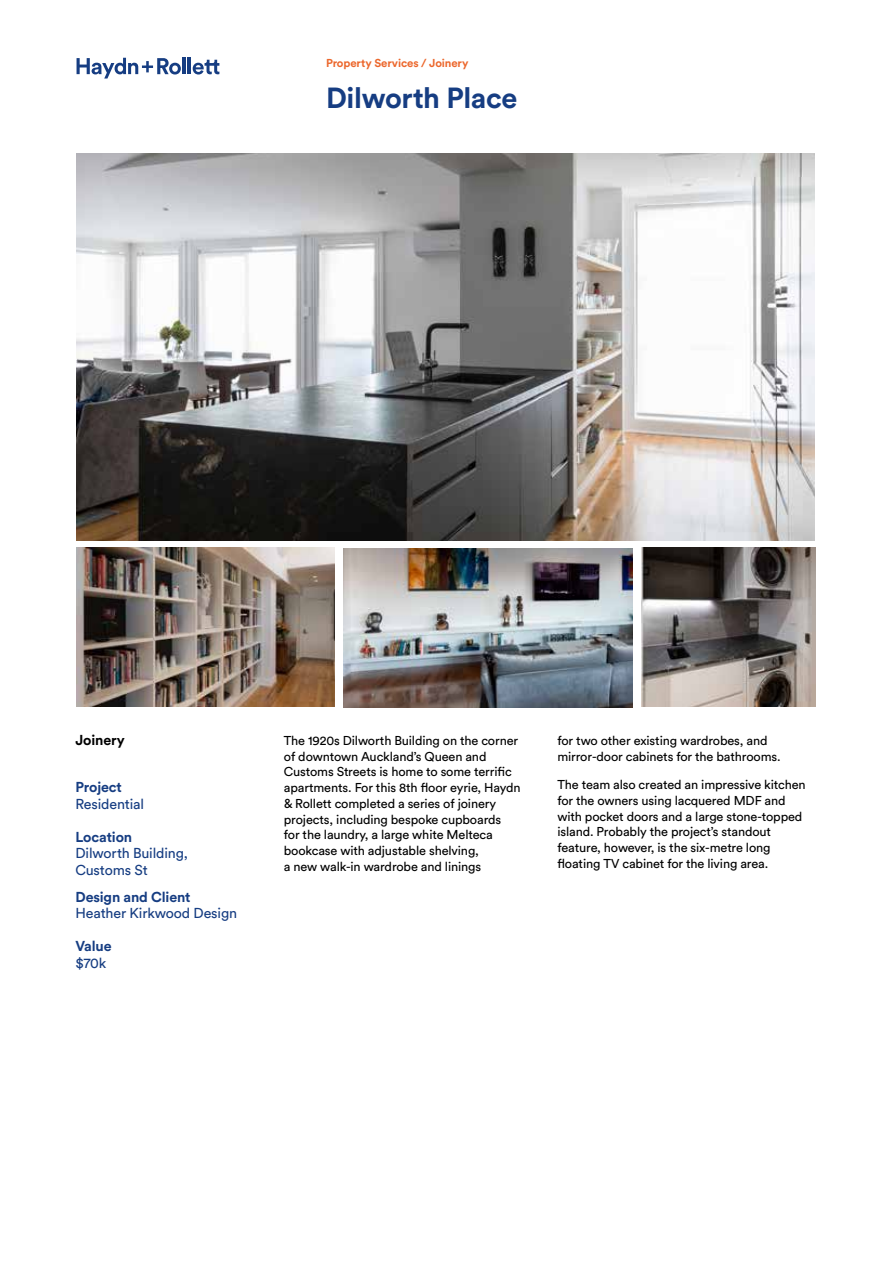
<style>
.page{position:relative;width:893px;height:1263px;background:#fff}
.page>*{position:absolute;margin:0;border:0;box-sizing:border-box;transform-origin:0 0}
.t1{font:700 28.8px "Circular Pro";letter-spacing:-.01em;color:#163d82}
.t2{font:14.25px/16.5px "Circular Pro";letter-spacing:-.01em;color:#163d82}
.t3{font:700 14.25px "Circular Pro";letter-spacing:-.01em;color:#163d82}
.t4{font:700 14.25px "Circular Pro";letter-spacing:-.01em;color:#000}
.t5{font:12.75px/15.8px "Circular Pro";letter-spacing:-.01em;color:#000}
.t6{font:700 11.4px "Circular Pro";letter-spacing:-.01em;color:#ec672c}
</style>
<div class="page">
<img style="left:77px;top:153px;width:738px;height:388px">
<img style="left:77px;top:548px;width:257px;height:159px">
<img style="left:641px;top:547px;width:174px;height:159px">
<svg style="left:77px;top:58px;width:104px;height:21px"></svg>
<hr style="left:183px;top:58px;width:3px;height:16px;background:#163d82">
<hr style="left:188px;top:58px;width:3px;height:16px;background:#163d82">
<svg style="left:193px;top:60px;width:26px;height:15px"></svg>
<img style="left:344px;top:549px;width:289px;height:158px">
<p class="t6" style="left:326px;top:55px;width:144px">Property Services / Joinery</p>
<h1 class="t1" style="left:326px;top:78px;width:193px">Dilworth Place</h1>
<p class="t4" style="left:75px;top:730px;width:51px">Joinery</p>
<p class="t3" style="left:75px;top:777px;width:48px">Project</p>
<p class="t2" style="left:75px;top:795px;width:70px">Residential</p>
<p class="t3" style="left:75px;top:827px;width:58px">Location</p>
<p class="t2" style="left:75px;top:844px;width:114px">Dilworth Building,<br>Customs St</p>
<p class="t3" style="left:75px;top:887px;width:117px">Design and Client</p>
<p class="t2" style="left:75px;top:904px;width:163px">Heather Kirkwood Design</p>
<p class="t3" style="left:75px;top:937px;width:38px">Value</p>
<p class="t2" style="left:75px;top:954px;width:32px">$70k</p>
<p class="t5" style="left:284px;top:732px;width:238px">The 1920s Dilworth Building on the corner of downtown Auckland’s Queen and Customs Streets is home to some terrific apartments. For this 8th floor eyrie, Haydn &amp; Rollett completed a series of joinery projects, including bespoke cupboards<br>for the laundry, a large white Melteca bookcase with adjustable shelving,<br>a new walk-in wardrobe and linings</p>
<p class="t5" style="left:557px;top:732px;width:225px">for two other existing wardrobes, and mirror-door cabinets for the bathrooms.</p>
<p class="t5" style="left:557px;top:776px;width:250px">The team also created an impressive kitchen for the owners using lacquered MDF and with pocket doors and a large stone-topped island. Probably the project’s standout feature, however, is the six-metre long floating TV cabinet for the living area.</p>
</div>
